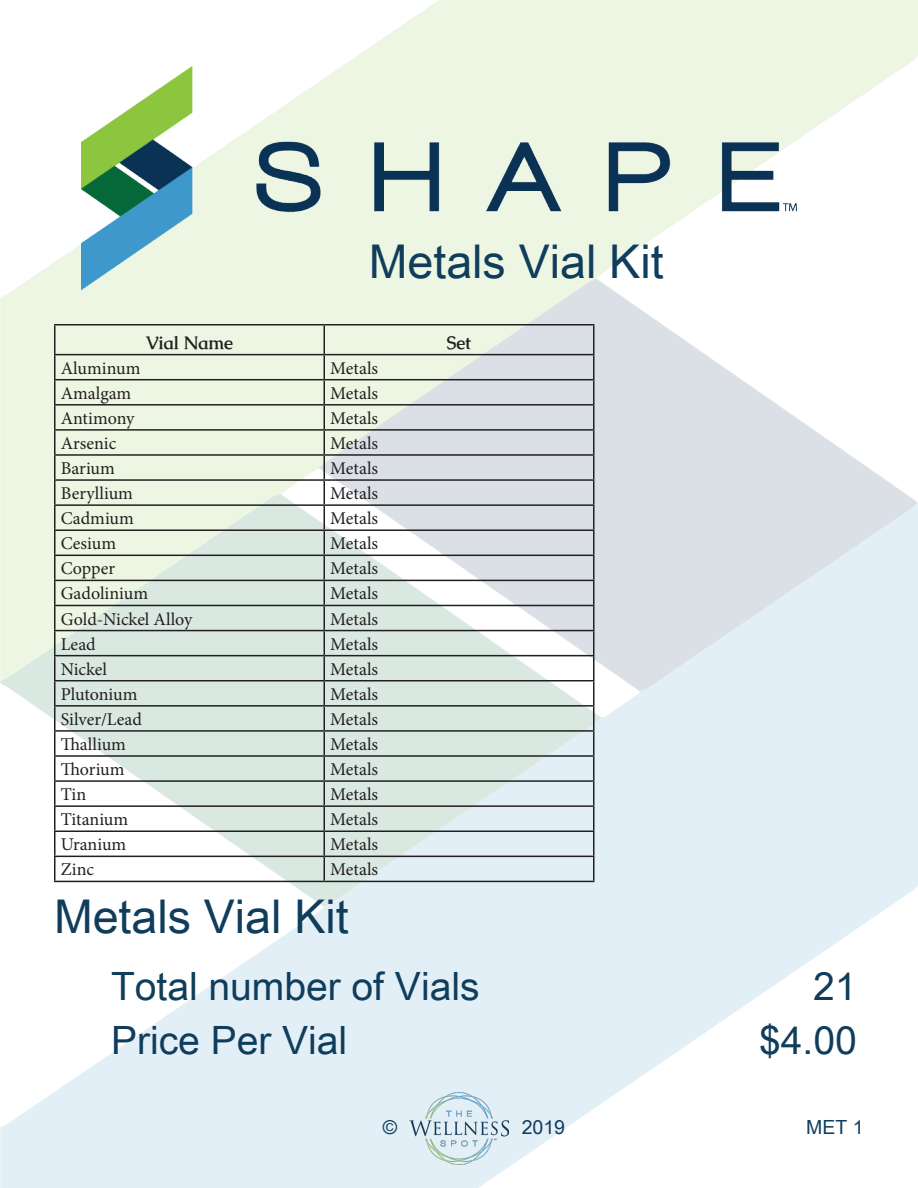
<style>
.page{position:relative;width:918px;height:1188px;background:#fff}
.page>*{position:absolute;margin:0;border:0;box-sizing:border-box;transform-origin:0 0}
.t1{font:46.5px "Arial Unicode MS";color:#0f3d5b}
.t2{font:39px "Arial Unicode MS";color:#0f3d5b}
.t3{font:19.5px "Arial Unicode MS";color:#0f3d5b}
.t4{font:18px "Minion Pro";color:#231f20}
.t5{font:700 18px "Caudex";color:#231f20}
</style>
<div class="page">
<img style="left:0;top:0;width:918px;height:1188px">
<img style="left:81px;top:66px;width:716px;height:224px">
<img style="left:410px;top:1092px;width:98px;height:72px">
<hr style="left:54px;top:324px;width:270px;height:2px;background:#231f20">
<hr style="left:54px;top:326px;width:2px;height:28px;background:#231f20">
<hr style="left:324px;top:324px;width:271px;height:2px;background:#231f20">
<hr style="left:54px;top:354px;width:270px;height:1px;background:#231f20">
<hr style="left:54px;top:355px;width:2px;height:24px;background:#231f20">
<hr style="left:324px;top:354px;width:271px;height:1px;background:#231f20">
<hr style="left:54px;top:379px;width:270px;height:1px;background:#231f20">
<hr style="left:54px;top:380px;width:2px;height:24px;background:#231f20">
<hr style="left:324px;top:379px;width:271px;height:1px;background:#231f20">
<hr style="left:54px;top:404px;width:270px;height:2px;background:#231f20">
<hr style="left:54px;top:406px;width:2px;height:23px;background:#231f20">
<hr style="left:324px;top:404px;width:271px;height:2px;background:#231f20">
<hr style="left:54px;top:429px;width:270px;height:2px;background:#231f20">
<hr style="left:54px;top:431px;width:2px;height:23px;background:#231f20">
<hr style="left:324px;top:429px;width:271px;height:2px;background:#231f20">
<hr style="left:54px;top:454px;width:270px;height:2px;background:#231f20">
<hr style="left:54px;top:456px;width:2px;height:23px;background:#231f20">
<hr style="left:324px;top:454px;width:271px;height:2px;background:#231f20">
<hr style="left:54px;top:479px;width:270px;height:2px;background:#231f20">
<hr style="left:54px;top:481px;width:2px;height:23px;background:#231f20">
<hr style="left:324px;top:479px;width:271px;height:2px;background:#231f20">
<hr style="left:54px;top:504px;width:270px;height:2px;background:#231f20">
<hr style="left:54px;top:506px;width:2px;height:23px;background:#231f20">
<hr style="left:324px;top:504px;width:271px;height:2px;background:#231f20">
<hr style="left:54px;top:529px;width:270px;height:2px;background:#231f20">
<hr style="left:54px;top:531px;width:2px;height:24px;background:#231f20">
<hr style="left:324px;top:529px;width:271px;height:2px;background:#231f20">
<hr style="left:54px;top:555px;width:270px;height:1px;background:#231f20">
<hr style="left:54px;top:556px;width:2px;height:24px;background:#231f20">
<hr style="left:324px;top:555px;width:271px;height:1px;background:#231f20">
<hr style="left:54px;top:580px;width:270px;height:1px;background:#231f20">
<hr style="left:54px;top:581px;width:2px;height:24px;background:#231f20">
<hr style="left:324px;top:580px;width:271px;height:1px;background:#231f20">
<hr style="left:54px;top:605px;width:270px;height:1px;background:#231f20">
<hr style="left:54px;top:606px;width:2px;height:24px;background:#231f20">
<hr style="left:324px;top:605px;width:271px;height:1px;background:#231f20">
<hr style="left:54px;top:630px;width:270px;height:1px;background:#231f20">
<hr style="left:54px;top:631px;width:2px;height:24px;background:#231f20">
<hr style="left:324px;top:630px;width:271px;height:1px;background:#231f20">
<hr style="left:54px;top:655px;width:270px;height:1px;background:#231f20">
<hr style="left:54px;top:656px;width:2px;height:24px;background:#231f20">
<hr style="left:324px;top:655px;width:271px;height:1px;background:#231f20">
<hr style="left:54px;top:680px;width:270px;height:1px;background:#231f20">
<hr style="left:54px;top:681px;width:2px;height:24px;background:#231f20">
<hr style="left:324px;top:680px;width:271px;height:1px;background:#231f20">
<hr style="left:54px;top:705px;width:270px;height:2px;background:#231f20">
<hr style="left:54px;top:707px;width:2px;height:23px;background:#231f20">
<hr style="left:324px;top:705px;width:271px;height:2px;background:#231f20">
<hr style="left:54px;top:730px;width:270px;height:2px;background:#231f20">
<hr style="left:54px;top:732px;width:2px;height:23px;background:#231f20">
<hr style="left:324px;top:730px;width:271px;height:2px;background:#231f20">
<hr style="left:54px;top:755px;width:270px;height:2px;background:#231f20">
<hr style="left:54px;top:757px;width:2px;height:23px;background:#231f20">
<hr style="left:324px;top:755px;width:271px;height:2px;background:#231f20">
<hr style="left:54px;top:780px;width:270px;height:2px;background:#231f20">
<hr style="left:54px;top:782px;width:2px;height:23px;background:#231f20">
<hr style="left:324px;top:780px;width:271px;height:2px;background:#231f20">
<hr style="left:54px;top:805px;width:270px;height:2px;background:#231f20">
<hr style="left:54px;top:807px;width:2px;height:24px;background:#231f20">
<hr style="left:324px;top:805px;width:271px;height:2px;background:#231f20">
<hr style="left:54px;top:831px;width:270px;height:1px;background:#231f20">
<hr style="left:54px;top:832px;width:2px;height:24px;background:#231f20">
<hr style="left:324px;top:831px;width:271px;height:1px;background:#231f20">
<hr style="left:54px;top:856px;width:270px;height:1px;background:#231f20">
<hr style="left:54px;top:857px;width:2px;height:24px;background:#231f20">
<hr style="left:324px;top:856px;width:271px;height:1px;background:#231f20">
<svg style="left:324px;top:326px;width:1px;height:555px"></svg>
<svg style="left:593px;top:326px;width:1px;height:555px"></svg>
<hr style="left:54px;top:881px;width:270px;height:1px;background:#231f20">
<hr style="left:324px;top:881px;width:271px;height:1px;background:#231f20">
<p class="t1" style="left:369px;top:228px;width:296px">Metals Vial Kit</p>
<p class="t5" style="left:146px;top:331px;width:89px">Vial Name</p>
<p class="t5" style="left:447px;top:331px;width:26px">Set</p>
<p class="t4" style="left:61px;top:356px;width:81px">Aluminum</p>
<p class="t4" style="left:330px;top:356px;width:49px">Metals</p>
<p class="t4" style="left:61px;top:381px;width:72px">Amalgam</p>
<p class="t4" style="left:330px;top:381px;width:49px">Metals</p>
<p class="t4" style="left:61px;top:406px;width:75px">Antimony</p>
<p class="t4" style="left:330px;top:406px;width:49px">Metals</p>
<p class="t4" style="left:61px;top:431px;width:57px">Arsenic</p>
<p class="t4" style="left:330px;top:431px;width:49px">Metals</p>
<p class="t4" style="left:61px;top:456px;width:56px">Barium</p>
<p class="t4" style="left:330px;top:456px;width:49px">Metals</p>
<p class="t4" style="left:61px;top:481px;width:74px">Beryllium</p>
<p class="t4" style="left:330px;top:481px;width:49px">Metals</p>
<p class="t4" style="left:61px;top:506px;width:75px">Cadmium</p>
<p class="t4" style="left:330px;top:506px;width:49px">Metals</p>
<p class="t4" style="left:61px;top:532px;width:57px">Cesium</p>
<p class="t4" style="left:330px;top:532px;width:49px">Metals</p>
<p class="t4" style="left:61px;top:557px;width:56px">Copper</p>
<p class="t4" style="left:330px;top:557px;width:49px">Metals</p>
<p class="t4" style="left:61px;top:582px;width:89px">Gadolinium</p>
<p class="t4" style="left:330px;top:582px;width:49px">Metals</p>
<p class="t4" style="left:61px;top:607px;width:133px">Gold-Nickel Alloy</p>
<p class="t4" style="left:330px;top:607px;width:49px">Metals</p>
<p class="t4" style="left:61px;top:632px;width:37px">Lead</p>
<p class="t4" style="left:330px;top:632px;width:49px">Metals</p>
<p class="t4" style="left:61px;top:657px;width:48px">Nickel</p>
<p class="t4" style="left:330px;top:657px;width:49px">Metals</p>
<p class="t4" style="left:61px;top:682px;width:78px">Plutonium</p>
<p class="t4" style="left:330px;top:682px;width:49px">Metals</p>
<p class="t4" style="left:61px;top:707px;width:83px">Silver/Lead</p>
<p class="t4" style="left:330px;top:707px;width:49px">Metals</p>
<p class="t4" style="left:61px;top:732px;width:67px">Thallium</p>
<p class="t4" style="left:330px;top:732px;width:49px">Metals</p>
<p class="t4" style="left:61px;top:757px;width:65px">Thorium</p>
<p class="t4" style="left:330px;top:757px;width:49px">Metals</p>
<p class="t4" style="left:61px;top:782px;width:27px">Tin</p>
<p class="t4" style="left:330px;top:782px;width:49px">Metals</p>
<p class="t4" style="left:61px;top:807px;width:69px">Titanium</p>
<p class="t4" style="left:330px;top:807px;width:49px">Metals</p>
<p class="t4" style="left:61px;top:833px;width:67px">Uranium</p>
<p class="t4" style="left:330px;top:833px;width:49px">Metals</p>
<p class="t4" style="left:61px;top:858px;width:35px">Zinc</p>
<p class="t4" style="left:330px;top:858px;width:49px">Metals</p>
<p class="t1" style="left:54px;top:883px;width:296px">Metals Vial Kit</p>
<p class="t2" style="left:111px;top:958px;width:370px">Total number of Vials</p>
<p class="t2" style="left:813px;top:958px;width:45px">21</p>
<p class="t2" style="left:111px;top:1012px;width:238px">Price Per Vial</p>
<p class="t2" style="left:759px;top:1012px;width:99px">$4.00</p>
<p class="t3" style="left:383px;top:1113px;width:16px">©</p>
<p class="t3" style="left:522px;top:1113px;width:45px">2019</p>
<p class="t3" style="left:806px;top:1113px;width:59px">MET 1</p>
</div>
